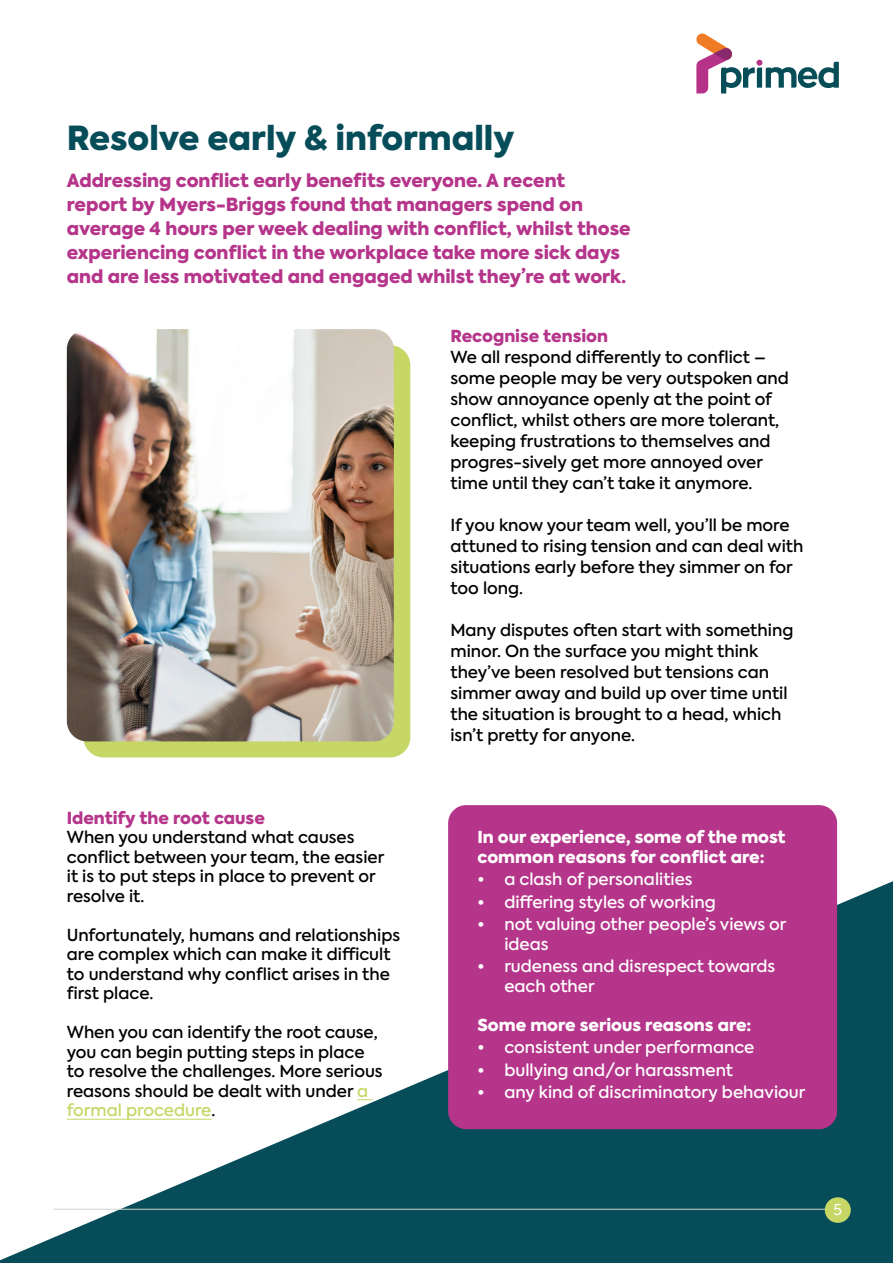
<style>
.page{position:relative;width:893px;height:1263px;background:#fff}
.page>*{position:absolute;margin:0;border:0;box-sizing:border-box;transform-origin:0 0}
.t1{font:900 33px "Axiforma";color:#064d59}
.t2{font:900 18px/24px "Axiforma";color:#b5358a}
.t3{font:500 16.5px/21px "Axiforma";color:#000}
.t4{font:500 16.5px/19.5px "Axiforma";color:#fff}
.t5{font:900 16.5px/19.5px "Axiforma";color:#fff}
.t6{font:900 16.5px "Axiforma";color:#b5358a}
.t7{font:15px "Axiforma";color:#fff}
.s1{color:#c6d766}
</style>
<div class="page">
<div style="left:83px;top:345px;width:327px;height:412px;background:#c6d766;border-radius:20px"></div>
<svg style="left:0;top:881px;width:893px;height:382px"></svg>
<div style="left:448px;top:805px;width:389px;height:324px;background:#b5358a;border-radius:18px"></div>
<svg style="left:357px;top:1099px;width:15px;height:1px"></svg>
<hr style="left:67px;top:1119px;width:144px;height:1px;background:#c6d766">
<img style="left:67px;top:329px;width:327px;height:412px">
<svg style="left:696px;top:33px;width:143px;height:60px"></svg>
<hr style="left:53px;top:1209px;width:786px;height:1px;background:#cdd7d0">
<div style="left:825px;top:1197px;width:26px;height:26px;background:#c6d766;border-radius:50%"></div>
<h1 class="t1" style="left:67px;top:115px;width:449px">Resolve early &amp; informally</h1>
<p class="t2" style="left:67px;top:169px;width:565px">Addressing conflict early benefits everyone. A recent<br>report by Myers-Briggs found that managers spend on average 4 hours per week dealing with conflict, whilst those experiencing conflict in the workplace take more sick days and are less motivated and engaged whilst they’re at work.</p>
<p class="t6" style="left:67px;top:806px;width:200px">Identify the root cause</p>
<p class="t3" style="left:67px;top:828px;width:319px;line-height:19.5px">When you understand what causes conflict between your team, the easier it is to put steps in place to prevent or resolve it.</p>
<p class="t3" style="left:67px;top:925px;width:335px;line-height:19.5px">Unfortunately, humans and relationships are complex which can make it difficult to understand why conflict arises in the first place.</p>
<p class="t3" style="left:67px;top:1023px;width:317px;line-height:19.5px">When you can identify the root cause, you can begin putting steps in place to resolve the challenges. More serious reasons should be dealt with under <span class="s1">a formal procedure</span>.</p>
<p class="t6" style="left:450px;top:324px;width:159px">Recognise tension</p>
<p class="t3" style="left:450px;top:347px;width:340px">We all respond differently to conflict – some people may be very outspoken and show annoyance openly at the point of conflict, whilst others are more tolerant, keeping frustrations to themselves and progres-sively get more annoyed over time until they can’t take it anymore.</p>
<p class="t3" style="left:450px;top:515px;width:354px">If you know your team well, you’ll be more attuned to rising tension and can deal with situations early before they simmer on for too long.</p>
<p class="t3" style="left:450px;top:620px;width:344px">Many disputes often start with something minor. On the surface you might think they’ve been resolved but tensions can simmer away and build up over time until the situation is brought to a head, which isn’t pretty for anyone.</p>
<p class="t5" style="left:477px;top:828px;width:310px">In our experience, some of the most common reasons for conflict are:</p>
<p class="t4" style="left:477px;top:870px;width:217px">• a clash of personalities</p>
<p class="t4" style="left:477px;top:892px;width:240px">• differing styles of working</p>
<p class="t4" style="left:504px;top:915px;width:284px;text-indent:-27px">• not valuing other people’s views or ideas</p>
<p class="t4" style="left:504px;top:957px;width:272px;text-indent:-27px">• rudeness and disrespect towards each other</p>
<p class="t5" style="left:477px;top:1015px;width:276px">Some more serious reasons are:</p>
<p class="t4" style="left:477px;top:1038px;width:279px">• consistent under performance</p>
<p class="t4" style="left:477px;top:1060px;width:257px">• bullying and/or harassment</p>
<p class="t4" style="left:477px;top:1083px;width:329px">• any kind of discriminatory behaviour</p>
<p class="t7" style="left:833px;top:1199px;width:10px">5</p>
</div>
